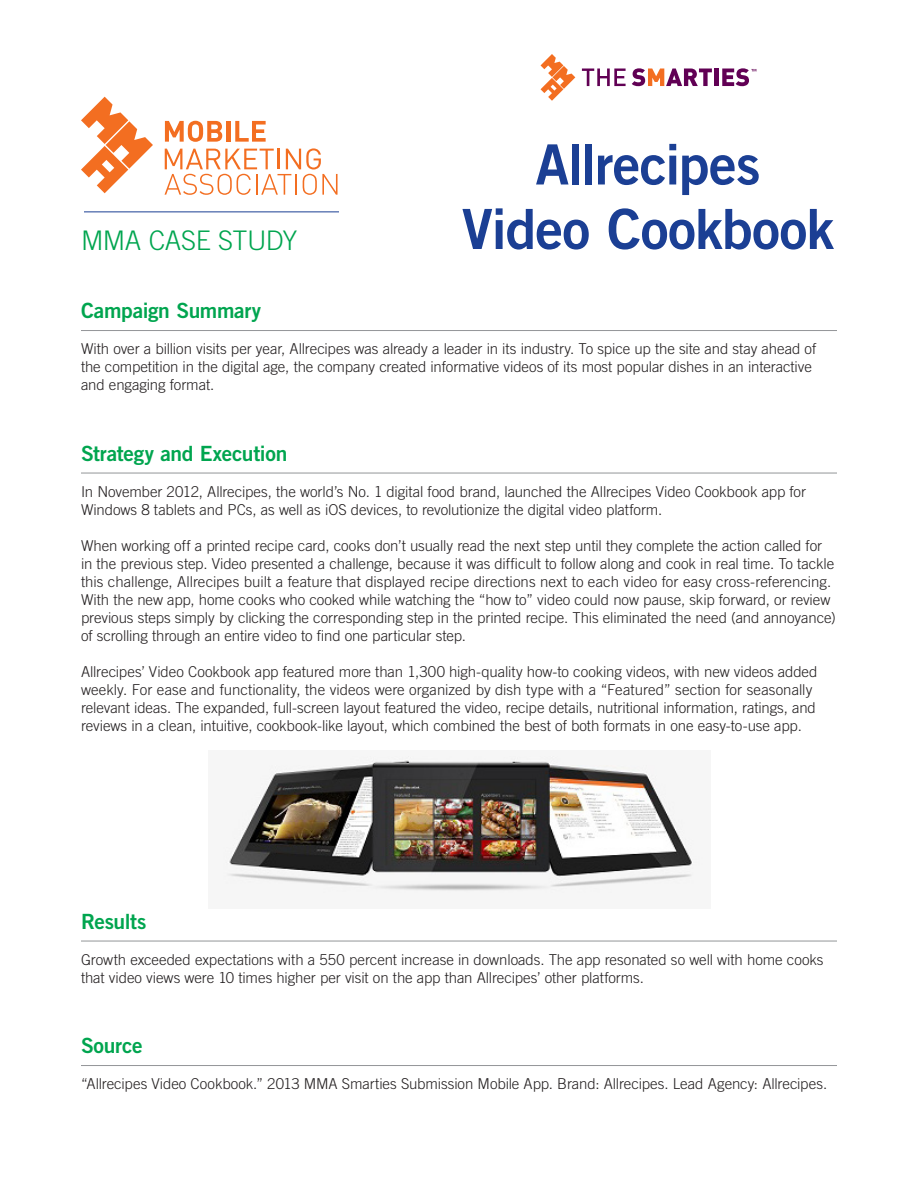
<style>
.page{position:relative;width:918px;height:1188px;background:#fff}
.page>*{position:absolute;margin:0;border:0;box-sizing:border-box;transform-origin:0 0}
.t1{font:55.5px "Trade Gothic LT Std Bd 2";letter-spacing:-.015em;color:#1b3f94}
.t2{font:300 27px "Trade Gothic LT Std";letter-spacing:-.02em;color:#00a54f}
.headline{font:21px "Trade Gothic LT Std Bd 2";letter-spacing:-.015em;color:#00a54f}
.body{font:300 15px/18px "Trade Gothic LT Std";letter-spacing:-.005em;color:#231f20}
</style>
<div class="page">
<svg style="left:541px;top:54px;width:34px;height:47px"></svg>
<svg style="left:582px;top:69px;width:44px;height:17px"></svg>
<svg style="left:632px;top:68px;width:80px;height:18px"></svg>
<div style="left:714px;top:69px;width:5px;height:17px;background:#610054"></div>
<svg style="left:722px;top:68px;width:34px;height:18px"></svg>
<hr style="left:84px;top:212px;width:255px;height:1px;background:#1b3f94">
<svg style="left:81px;top:97px;width:72px;height:96px"></svg>
<svg style="left:165px;top:121px;width:57px;height:21px"></svg>
<hr style="left:226px;top:121px;width:4px;height:21px;background:#f36e21">
<svg style="left:235px;top:121px;width:31px;height:21px"></svg>
<svg style="left:165px;top:148px;width:173px;height:47px"></svg>
<img style="left:224px;top:756px;width:473px;height:137px">
<hr style="left:81px;top:330px;width:756px;height:1px;background:#939598">
<hr style="left:81px;top:473px;width:756px;height:1px;background:#939598">
<hr style="left:81px;top:941px;width:756px;height:1px;background:#939598">
<hr style="left:81px;top:1065px;width:756px;height:1px;background:#939598">
<h2 class="t2" style="left:81px;top:224px;width:218px">MMA CASE STUDY</h2>
<p class="t1" style="left:535px;top:130px;width:227px">Allrecipes</p>
<p class="t1" style="left:462px;top:195px;width:374px">Video Cookbook</p>
<p class="headline" style="left:81px;top:298px;width:182px">Campaign Summary</p>
<p class="body" style="left:81px;top:340px;width:737px">With over a billion visits per year, Allrecipes was already a leader in its industry. To spice up the site and stay ahead of the competition in the digital age, the company created informative videos of its most popular dishes in an interactive and engaging format.</p>
<p class="headline" style="left:81px;top:440px;width:208px">Strategy and Execution</p>
<p class="body" style="left:81px;top:482px;width:727px">In November 2012, Allrecipes, the world’s No. 1 digital food brand, launched the Allrecipes Video Cookbook app for<br>Windows 8 tablets and PCs, as well as iOS devices, to revolutionize the digital video platform.</p>
<p class="body" style="left:81px;top:536px;width:756px">When working off a printed recipe card, cooks don’t usually read the next step until they complete the action called for in the previous step. Video presented a challenge, because it was difficult to follow along and cook in real time. To tackle this challenge, Allrecipes built a feature that displayed recipe directions next to each video for easy cross-referencing.<br>With the new app, home cooks who cooked while watching the “how to” video could now pause, skip forward, or review previous steps simply by clicking the corresponding step in the printed recipe. This eliminated the need (and annoyance) of scrolling through an entire video to find one particular step.</p>
<p class="body" style="left:81px;top:662px;width:738px">Allrecipes’ Video Cookbook app featured more than 1,300 high-quality how-to cooking videos, with new videos added weekly. For ease and functionality, the videos were organized by dish type with a “Featured” section for seasonally relevant ideas. The expanded, full-screen layout featured the video, recipe details, nutritional information, ratings, and reviews in a clean, intuitive, cookbook-like layout, which combined the best of both formats in one easy-to-use app.</p>
<p class="headline" style="left:81px;top:908px;width:67px">Results</p>
<p class="body" style="left:81px;top:950px;width:744px">Growth exceeded expectations with a 550 percent increase in downloads. The app resonated so well with home cooks that video views were 10 times higher per visit on the app than Allrecipes’ other platforms.</p>
<p class="headline" style="left:81px;top:1033px;width:63px">Source</p>
<p class="body" style="left:81px;top:1075px;width:748px">“Allrecipes Video Cookbook.” 2013 MMA Smarties Submission Mobile App. Brand: Allrecipes. Lead Agency: Allrecipes.</p>
</div>
